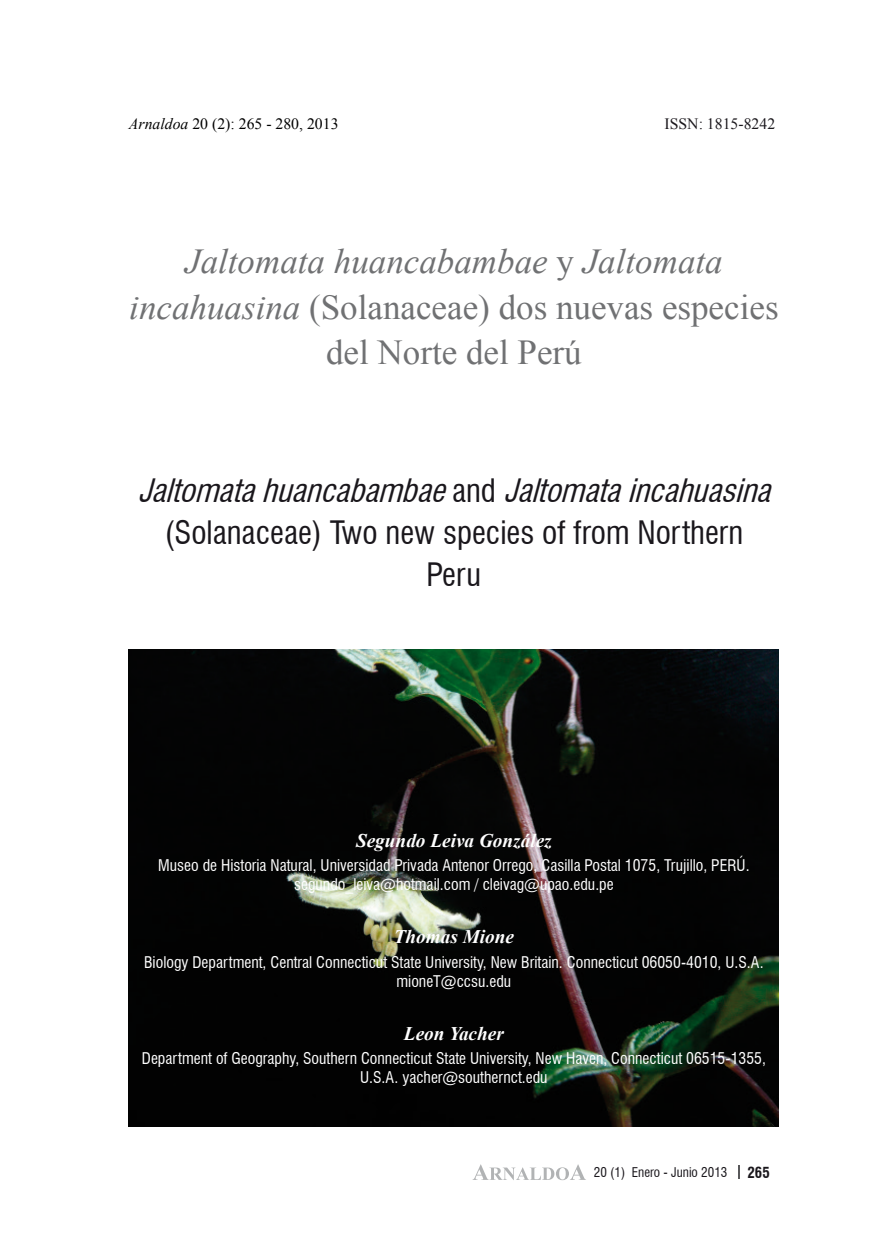
<style>
.page{position:relative;width:893px;height:1241px;background:#fff}
.page>*{position:absolute;margin:0;border:0;box-sizing:border-box;transform-origin:0 0}
.titulo_español{font:35px/45.5px "Times New Roman";color:#707173;text-align:center}
.titulo_ingles{font:condensed 31.5px/42px "Swiss 721 BT";color:#1a171c;text-align:center}
.autor{font:italic 700 19.25px "Times New Roman";color:#fff}
.filiación{font:condensed 15.75px/19.2px "Swiss 721 BT";color:#fff;text-align:center}
.autor-2{font:15.75px "Times New Roman";color:#000}
.autor-3{font:15.75px "Times New Roman";color:#1a171c}
.t1{font:700 condensed 14.88px "Swiss 721 BT";color:#1a171c}
.t2{font:condensed 13.12px "Swiss 721 BT";color:#1a171c}
.s1{font-style:italic}
</style>
<div class="page">
<svg style="left:474px;top:1164px;width:111px;height:15px"></svg>
<svg style="left:738px;top:1165px;width:2px;height:12px"></svg>
<img style="left:129px;top:649px;width:650px;height:477px">
<p class="autor-2" style="left:129px;top:114px;width:211px"><span class="s1">Arnaldoa</span> 20 (2): 265 - 280, 2013</p>
<p class="autor-3" style="left:664px;top:114px;width:112px">ISSN: 1815-8242</p>
<p class="titulo_español" style="left:129px;top:238px;width:651px"><span class="s1">Jaltomata huancabambae</span> y <span class="s1">Jaltomata incahuasina</span> (Solanaceae) dos nuevas especies del Norte del Perú</p>
<p class="titulo_ingles" style="left:138px;top:469px;width:643px"><span class="s1">Jaltomatahuancabambae</span>a n d <span class="s1">Jaltomataincahuasina </span>(Solanaceae) Two new species of from Northern<br>Peru</p>
<p class="autor" style="left:356px;top:827px;width:197px">Segundo Leiva González</p>
<p class="filiación" style="left:158px;top:855px;width:593px">Museo de Historia Natural, Universidad Privada Antenor Orrego, Casilla Postal 1075, Trujillo, PERÚ. segundo_leiva@hotmail.com / cleivag@upao.edu.pe</p>
<p class="autor" style="left:394px;top:923px;width:122px">Thomas Mione</p>
<p class="filiación" style="left:144px;top:952px;width:621px">Biology Department, Central Connecticut State University, New Britain. Connecticut 06050-4010, U.S.A. mioneT@ccsu.edu</p>
<p class="autor" style="left:404px;top:1019px;width:102px">Leon Yacher</p>
<p class="filiación" style="left:142px;top:1048px;width:626px">Department of Geography, Southern Connecticut State University, New Haven, Connecticut 06515-1355,<br>U.S.A. yacher@southernct.edu</p>
<p class="t2" style="left:594px;top:1164px;width:135px">20 (1) Enero - Junio 2013</p>
<p class="t1" style="left:747px;top:1163px;width:24px">265</p>
</div>
